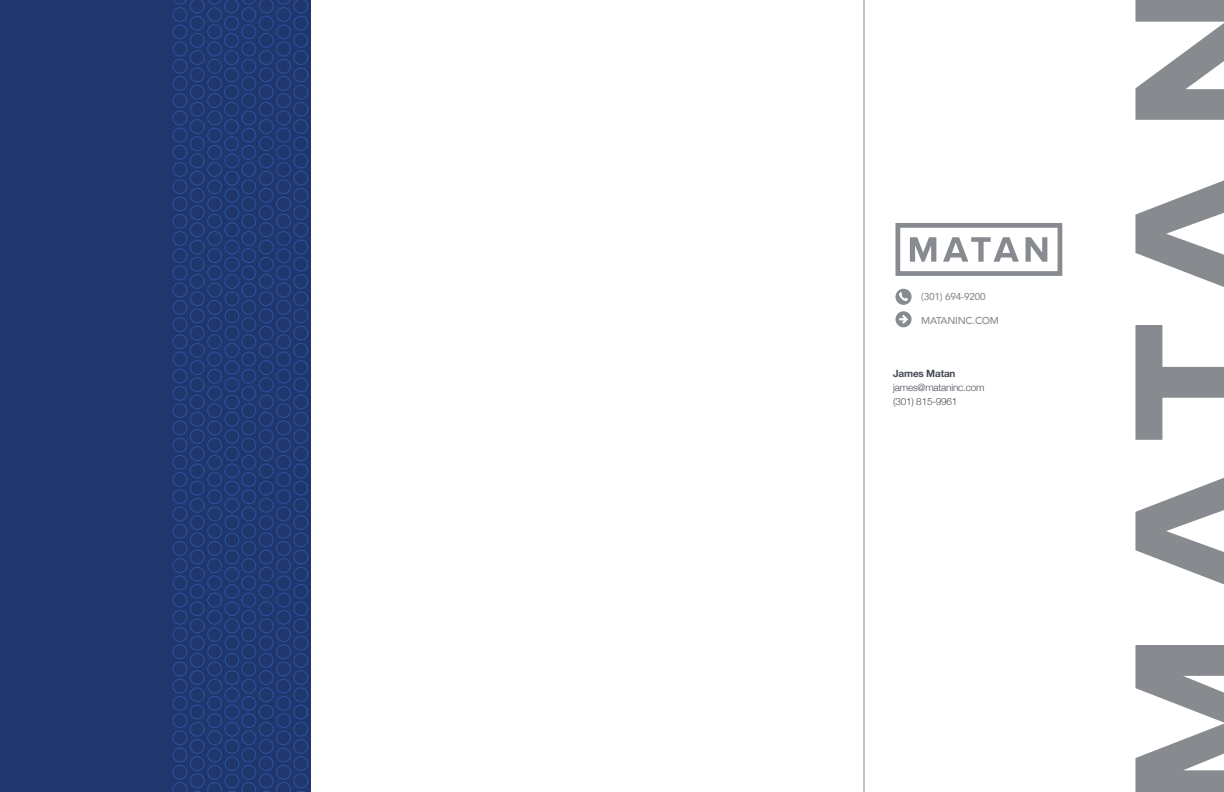
<style>
.page{position:relative;width:1224px;height:792px;background:#fff}
.page>*{position:absolute;margin:0;border:0;box-sizing:border-box;transform-origin:0 0}
.t1{font:300 10px/14px "Helvetica Neue";letter-spacing:-.02em;color:#474c55}
.t2{font:500 10px "Avenir";letter-spacing:-.02em;color:#878a8f}
.t3{font:700 10px "Helvetica Neue";letter-spacing:-.02em;color:#474c55}
</style>
<div class="page">
<div style="left:0;top:0;width:310px;height:792px;background:#1f376c"></div>
<hr style="left:864px;top:0;width:1px;height:792px;background:#878a8f">
<svg style="left:241px;top:0;width:68px;height:792px"></svg>
<svg style="left:172px;top:0;width:68px;height:792px"></svg>
<svg style="left:895px;top:289px;width:17px;height:16px"></svg>
<svg style="left:895px;top:311px;width:17px;height:16px"></svg>
<svg style="left:896px;top:223px;width:166px;height:53px"></svg>
<svg style="left:1135px;top:645px;width:89px;height:147px"></svg>
<svg style="left:1135px;top:478px;width:89px;height:106px"></svg>
<svg style="left:1135px;top:325px;width:89px;height:115px"></svg>
<svg style="left:1135px;top:180px;width:89px;height:107px"></svg>
<svg style="left:1135px;top:0;width:89px;height:120px"></svg>
<p class="t2" style="left:921px;top:288px;width:66px">(301) 694-9200</p>
<p class="t2" style="left:921px;top:312px;width:79px">MATANINC.COM</p>
<p class="t3" style="left:893px;top:366px;width:64px">James Matan</p>
<p class="t1" style="left:893px;top:380px;width:93px">james@mataninc.com (301) 815-9961</p>
</div>
